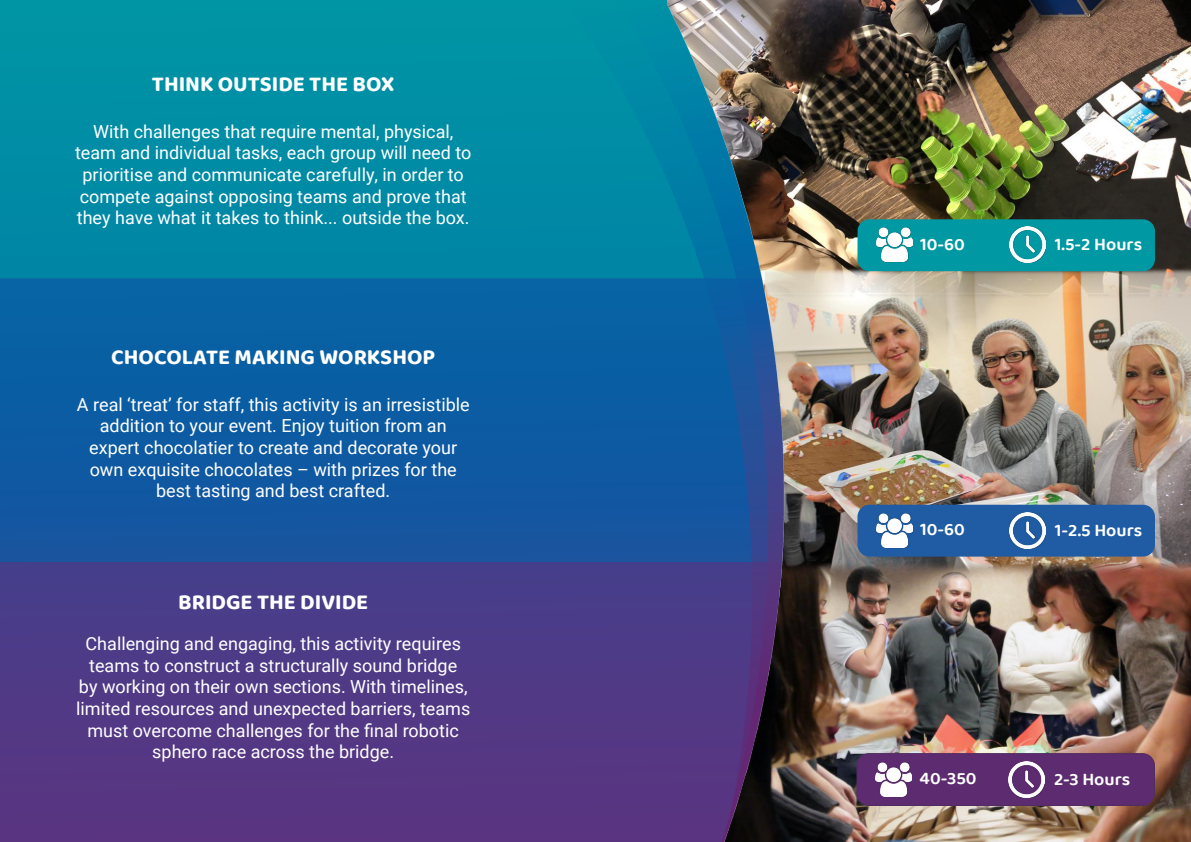
<style>
.page{position:relative;width:1191px;height:842px;background:#fff}
.page>*{position:absolute;margin:0;border:0;box-sizing:border-box;transform-origin:0 0}
.t1{font:700 22px "Baloo 2";color:#fff}
.t2{font:18px/21.6px "Roboto";color:#fff;text-align:center}
.t3{font:600 18px "Baloo 2";color:#fff}
</style>
<div class="page">
<div style="left:0;top:1px;width:1190px;height:278px;background:#008da5"></div>
<div style="left:0;top:279px;width:1191px;height:284px;background:linear-gradient(to bottom,#0464a5,#1653a0)"></div>
<div style="left:0;top:563px;width:1191px;height:279px;background:#513985"></div>
<img style="left:505px;top:0;width:686px;height:842px">
<div style="left:857px;top:219px;width:298px;height:52px;background:#0099a3;border-radius:12px"></div>
<div style="left:857px;top:505px;width:298px;height:52px;background:#1f5ca4;border-radius:12px"></div>
<div style="left:857px;top:754px;width:297px;height:51px;background:#5d2b70;border-radius:12px"></div>
<div style="left:856px;top:753px;width:299px;height:53px;border:1px solid #522e60;border-radius:12px"></div>
<img style="left:876px;top:227px;width:36px;height:36px">
<img style="left:876px;top:513px;width:36px;height:35px">
<img style="left:875px;top:762px;width:36px;height:35px">
<img style="left:1009px;top:227px;width:36px;height:36px">
<img style="left:1009px;top:512px;width:36px;height:36px">
<img style="left:1008px;top:761px;width:36px;height:36px">
<p class="t1" style="left:152px;top:71px;width:244px">THINK OUTSIDE THE BOX</p>
<p class="t2" style="left:75px;top:120px;width:398px">With challenges that require mental, physical, team and individual tasks, each group will need to prioritise and communicate carefully, in order to compete against opposing teams and prove that they have what it takes to think... outside the box.</p>
<p class="t1" style="left:111px;top:344px;width:325px">CHOCOLATE MAKING WORKSHOP</p>
<p class="t2" style="left:77px;top:393px;width:394px">A real ‘treat’ for staff, this activity is an irresistible addition to your event. Enjoy tuition from an expert chocolatier to create and decorate your own exquisite chocolates – with prizes for the best tasting and best crafted.</p>
<p class="t1" style="left:178px;top:589px;width:192px">BRIDGE THE DIVIDE</p>
<p class="t2" style="left:76px;top:632px;width:396px">Challenging and engaging, this activity requires teams to construct a structurally sound bridge<br>by working on their own sections. With timelines, limited resources and unexpected barriers, teams must overcome challenges for the final robotic sphero race across the bridge.</p>
<p class="t3" style="left:920px;top:231px;width:46px">10-60</p>
<p class="t3" style="left:1054px;top:232px;width:89px">1.5-2 Hours</p>
<p class="t3" style="left:920px;top:516px;width:46px">10-60</p>
<p class="t3" style="left:1054px;top:517px;width:89px">1-2.5 Hours</p>
<p class="t3" style="left:919px;top:765px;width:59px">40-350</p>
<p class="t3" style="left:1054px;top:766px;width:78px">2-3 Hours</p>
</div>
